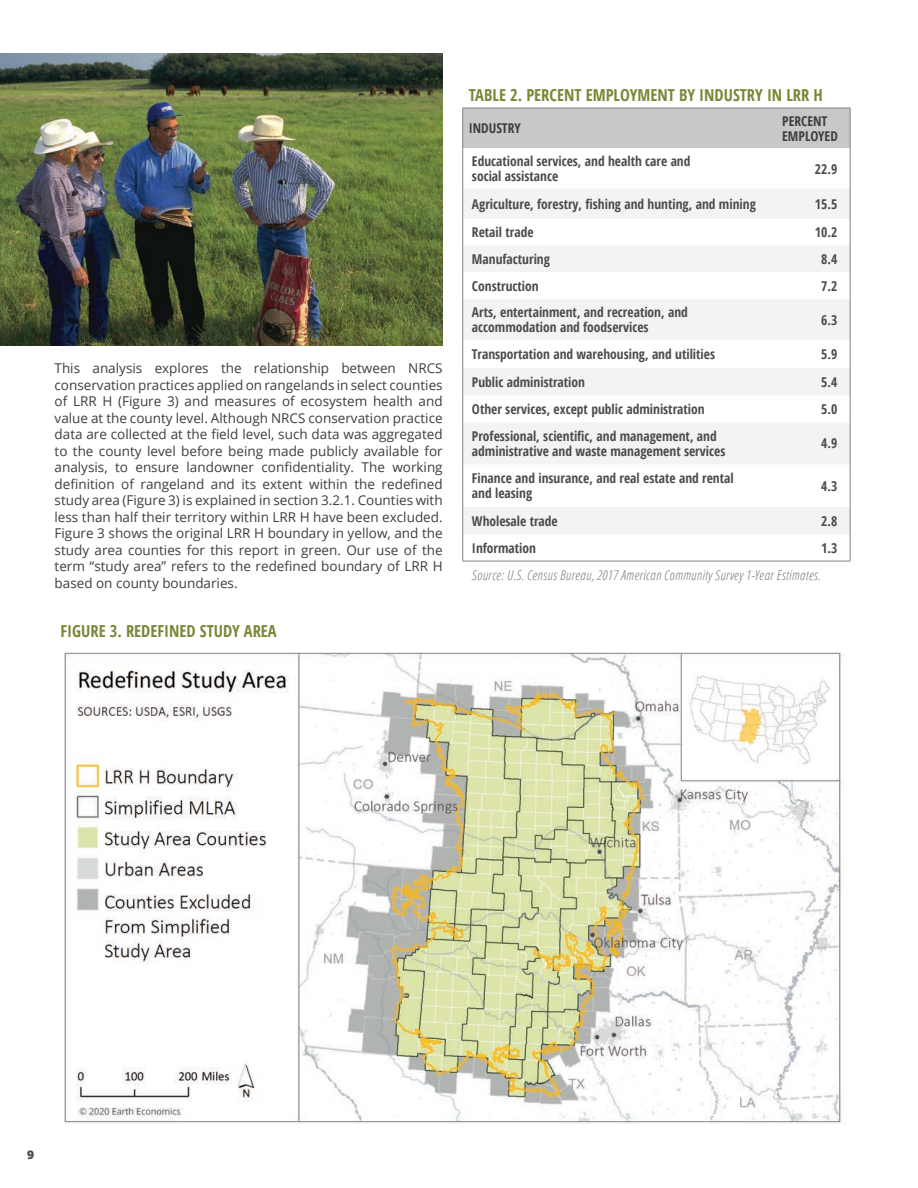
<style>
.page{position:relative;width:918px;height:1188px;background:#fff}
.page>*{position:absolute;margin:0;border:0;box-sizing:border-box;transform-origin:0 0}
.t1{font:700 condensed 16.5px "Open Sans";color:#7b8735}
.t2{font:13.5px/16.5px "Open Sans";color:#3e3e3f;text-align:justify}
.t3{font:700 condensed 13.5px/15px "Open Sans";color:#4b4c4d}
.t4{font:italic 300 condensed 13.5px "Open Sans";letter-spacing:.03em;color:#76787b}
.t5{font:700 condensed 13.5px/15px "Open Sans";color:#3e3e3f}
.t6{font:800 12px "Open Sans";color:#4b4c4d}
</style>
<div class="page">
<div style="left:463px;top:108px;width:387px;height:40px;background:#c7c8ca"></div>
<hr style="left:462px;top:108px;width:307px;height:1px;background:#808180">
<hr style="left:462px;top:108px;width:1px;height:40px;background:#808180">
<hr style="left:770px;top:108px;width:80px;height:1px;background:#808180">
<hr style="left:850px;top:108px;width:1px;height:40px;background:#808180">
<hr style="left:462px;top:148px;width:1px;height:41px;background:#808180">
<hr style="left:850px;top:148px;width:1px;height:41px;background:#808180">
<svg style="left:462px;top:189px;width:389px;height:275px"></svg>
<hr style="left:462px;top:422px;width:1px;height:42px;background:#808180">
<hr style="left:850px;top:422px;width:1px;height:42px;background:#808180">
<hr style="left:462px;top:464px;width:1px;height:43px;background:#808180">
<hr style="left:850px;top:464px;width:1px;height:43px;background:#808180">
<svg style="left:462px;top:507px;width:389px;height:54px"></svg>
<hr style="left:462px;top:561px;width:307px;height:1px;background:#808180">
<hr style="left:770px;top:561px;width:80px;height:1px;background:#808180">
<img style="left:64px;top:652px;width:779px;height:472px">
<img style="left:0;top:54px;width:442px;height:292px">
<p class="t2" style="left:55px;top:360px;width:390px">This analysis explores the relationship between NRCS conservation practices applied on rangelands in select counties of LRR H (Figure 3) and measures of ecosystem health and value at the county level. Although NRCS conservation practice data are collected at the field level, such data was aggregated to the county level before being made publicly available for analysis, to ensure landowner confidentiality. The working definition of rangeland and its extent within the redefined study area (Figure 3) is explained in section 3.2.1. Counties with less than half their territory within LRR H have been excluded.<br>Figure 3 shows the original LRR H boundary in yellow, and the study area counties for this report in green. Our use of the term “study area” refers to the redefined boundary of LRR H based on county boundaries.</p>
<p class="t1" style="left:61px;top:620px;width:218px">FIGURE 3. REDEFINED STUDY AREA</p>
<p class="t1" style="left:469px;top:83px;width:356px">TABLE 2. PERCENT EMPLOYMENT BY INDUSTRY IN LRR H</p>
<p class="t5" style="left:469px;top:121px;width:54px">INDUSTRY</p>
<p class="t5" style="left:782px;top:113px;width:57px">PERCENT<br>EMPLOYED</p>
<p class="t3" style="left:472px;top:153px;width:220px">Educational services, and health care and social assistance</p>
<p class="t3" style="left:815px;top:161px;width:24px">22.9</p>
<p class="t3" style="left:472px;top:196px;width:285px">Agriculture, forestry, fishing and hunting, and mining</p>
<p class="t3" style="left:815px;top:196px;width:24px">15.5</p>
<p class="t3" style="left:472px;top:225px;width:63px">Retail trade</p>
<p class="t3" style="left:815px;top:225px;width:24px">10.2</p>
<p class="t3" style="left:472px;top:251px;width:79px">Manufacturing</p>
<p class="t3" style="left:821px;top:251px;width:18px">8.4</p>
<p class="t3" style="left:472px;top:278px;width:68px">Construction</p>
<p class="t3" style="left:821px;top:278px;width:18px">7.2</p>
<p class="t3" style="left:472px;top:305px;width:218px">Arts, entertainment, and recreation, and accommodation and foodservices</p>
<p class="t3" style="left:821px;top:312px;width:18px">6.3</p>
<p class="t3" style="left:472px;top:347px;width:245px">Transportation and warehousing, and utilities</p>
<p class="t3" style="left:821px;top:347px;width:18px">5.9</p>
<p class="t3" style="left:472px;top:374px;width:115px">Public administration</p>
<p class="t3" style="left:821px;top:374px;width:18px">5.4</p>
<p class="t3" style="left:472px;top:401px;width:234px">Other services, except public administration</p>
<p class="t3" style="left:821px;top:401px;width:18px">5.0</p>
<p class="t3" style="left:472px;top:428px;width:255px">Professional, scientific, and management, and administrative and waste management services</p>
<p class="t3" style="left:821px;top:436px;width:18px">4.9</p>
<p class="t3" style="left:472px;top:471px;width:263px">Finance and insurance, and real estate and rental and leasing</p>
<p class="t3" style="left:821px;top:478px;width:18px">4.3</p>
<p class="t3" style="left:472px;top:513px;width:87px">Wholesale trade</p>
<p class="t3" style="left:821px;top:513px;width:18px">2.8</p>
<p class="t3" style="left:472px;top:540px;width:66px">Information</p>
<p class="t3" style="left:821px;top:540px;width:18px">1.3</p>
<p class="t4" style="left:472px;top:566px;width:350px">Source: U.S. Census Bureau, 2017 American Community Survey 1-Year Estimates.</p>
<p class="t6" style="left:27px;top:1145px;width:9px">9</p>
</div>
